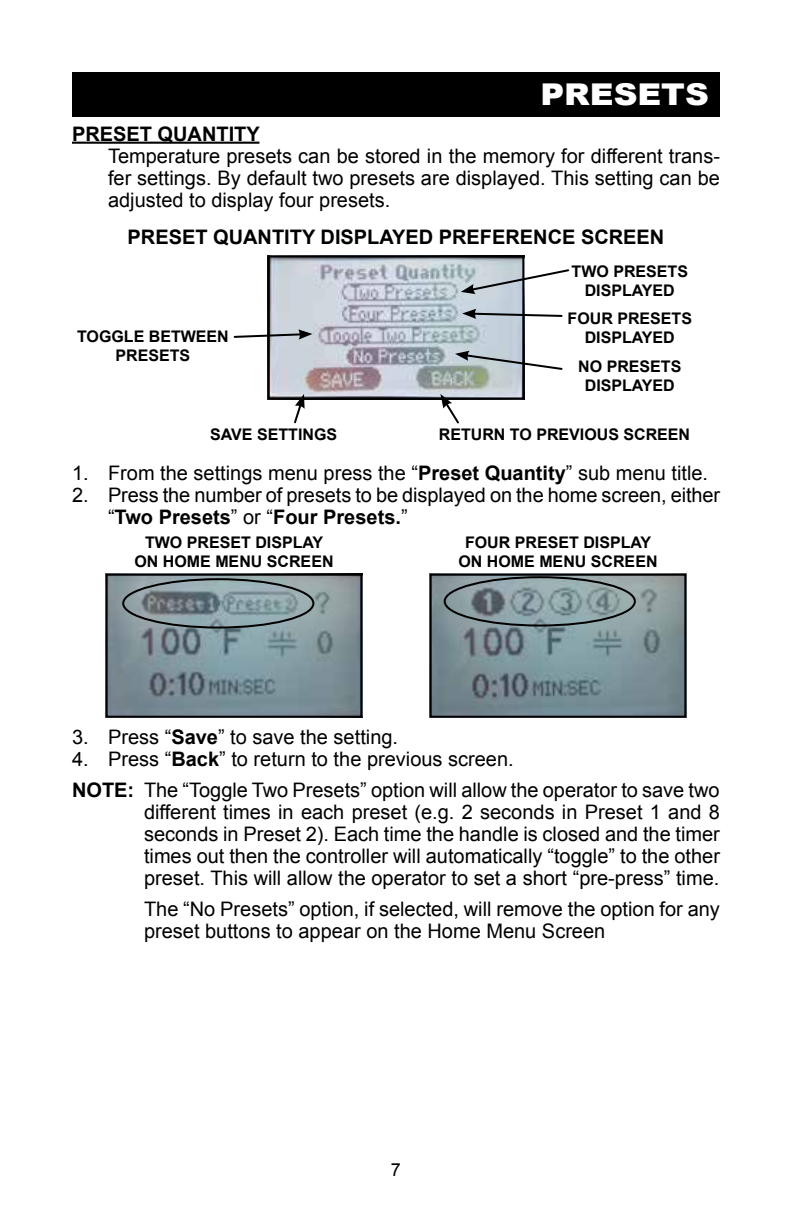
<style>
.page{position:relative;width:792px;height:1224px;background:#fff}
.page>*{position:absolute;margin:0;border:0;box-sizing:border-box;transform-origin:0 0}
.t1{font:900 30px "Arial";color:#fff;scale:1.1 1}
.t2{font:20px/22px "Arial";color:#000}
.t3{font:700 20px "Arial";color:#000}
.t4{font:18px "Arial";color:#000}
.t5{font:700 16px/19.2px "Arial";color:#000;text-align:center}
.s1{font-weight:700}
</style>
<div class="page">
<div style="left:73px;top:73px;width:646px;height:43px;background:#000"></div>
<div style="left:72px;top:72px;width:648px;height:45px;border:2px solid #000"></div>
<hr style="left:72px;top:142px;width:187px;height:2px;background:#000">
<img style="left:109px;top:577px;width:250px;height:138px">
<div style="left:106px;top:574px;width:256px;height:144px;border:2px solid #000"></div>
<img style="left:433px;top:577px;width:250px;height:138px">
<div style="left:430px;top:574px;width:256px;height:144px;border:2px solid #000"></div>
<div style="left:122px;top:578px;width:192px;height:51px;border:2px solid #000;border-radius:50%"></div>
<div style="left:444px;top:576px;width:192px;height:51px;border:2px solid #000;border-radius:50%"></div>
<img style="left:271px;top:259px;width:250px;height:138px">
<div style="left:268px;top:256px;width:256px;height:144px;border:2px solid #000"></div>
<svg style="left:462px;top:309px;width:101px;height:10px"></svg>
<svg style="left:455px;top:351px;width:108px;height:20px"></svg>
<svg style="left:233px;top:329px;width:79px;height:11px"></svg>
<svg style="left:292px;top:394px;width:13px;height:30px"></svg>
<svg style="left:440px;top:394px;width:21px;height:30px"></svg>
<svg style="left:461px;top:268px;width:109px;height:26px"></svg>
<h1 class="t1" style="left:540px;top:73px;width:155px">PRESETS</h1>
<p class="t3" style="left:72px;top:120px;width:189px">PRESET QUANTITY</p>
<p class="t2" style="left:108px;top:145px;width:614px;text-align:justify">Temperature presets can be stored in the memory for different trans&shy;fer settings. By default two presets are displayed. This setting can be adjusted to display four presets.</p>
<p class="t3" style="left:128px;top:224px;width:538px">PRESET QUANTITY DISPLAYED PREFERENCE SCREEN</p>
<p class="t5" style="left:77px;top:327px;width:153px">TOGGLE BETWEEN<br>PRESETS</p>
<p class="t5" style="left:572px;top:262px;width:118px">TWO PRESETS<br>DISPLAYED</p>
<p class="t5" style="left:568px;top:309px;width:126px">FOUR PRESETS<br>DISPLAYED</p>
<p class="t5" style="left:578px;top:358px;width:105px">NO PRESETS<br>DISPLAYED</p>
<p class="t5" style="left:210px;top:425px;width:128px">SAVE SETTINGS</p>
<p class="t5" style="left:439px;top:425px;width:253px">RETURN TO PREVIOUS SCREEN</p>
<p class="t2" style="left:72px;top:462px;width:638px">1. From the settings menu press the “<span class="s1">Preset Quantity</span>” sub menu title.</p>
<p class="t2" style="left:108px;top:484px;width:614px;text-indent:-36px">2. Press the number of presets to be displayed on the home screen, either “<span class="s1">Two Presets</span>” or “<span class="s1">Four Presets.</span>”</p>
<p class="t5" style="left:134px;top:534px;width:201px">TWO PRESET DISPLAY<br>ON HOME MENU SCREEN</p>
<p class="t5" style="left:458px;top:534px;width:201px">FOUR PRESET DISPLAY<br>ON HOME MENU SCREEN</p>
<p class="t2" style="left:72px;top:726px;width:328px">3. Press “<span class="s1">Save</span>” to save the setting.</p>
<p class="t2" style="left:72px;top:743px;width:649px;line-height:31px">4. Press “<span class="s1">Back</span>” to return to the previous screen.<br><span class="s1">NOTE:</span> The “Toggle Two Presets” option will allow the operator to save two</p>
<p class="t2" style="left:144px;top:801px;width:577px;text-align:justify">different times in each preset (e.g. 2 seconds in Preset 1 and 8 seconds in Preset 2). Each time the handle is closed and the timer times out then the controller will automatically “toggle” to the other preset. This will allow the operator to set a short “pre-press” time.</p>
<p class="t2" style="left:144px;top:898px;width:577px">The “No Presets” option, if selected, will remove the option for any preset buttons to appear on the Home Menu Screen</p>
<p class="t4" style="left:391px;top:1158px;width:12px">7</p>
</div>
